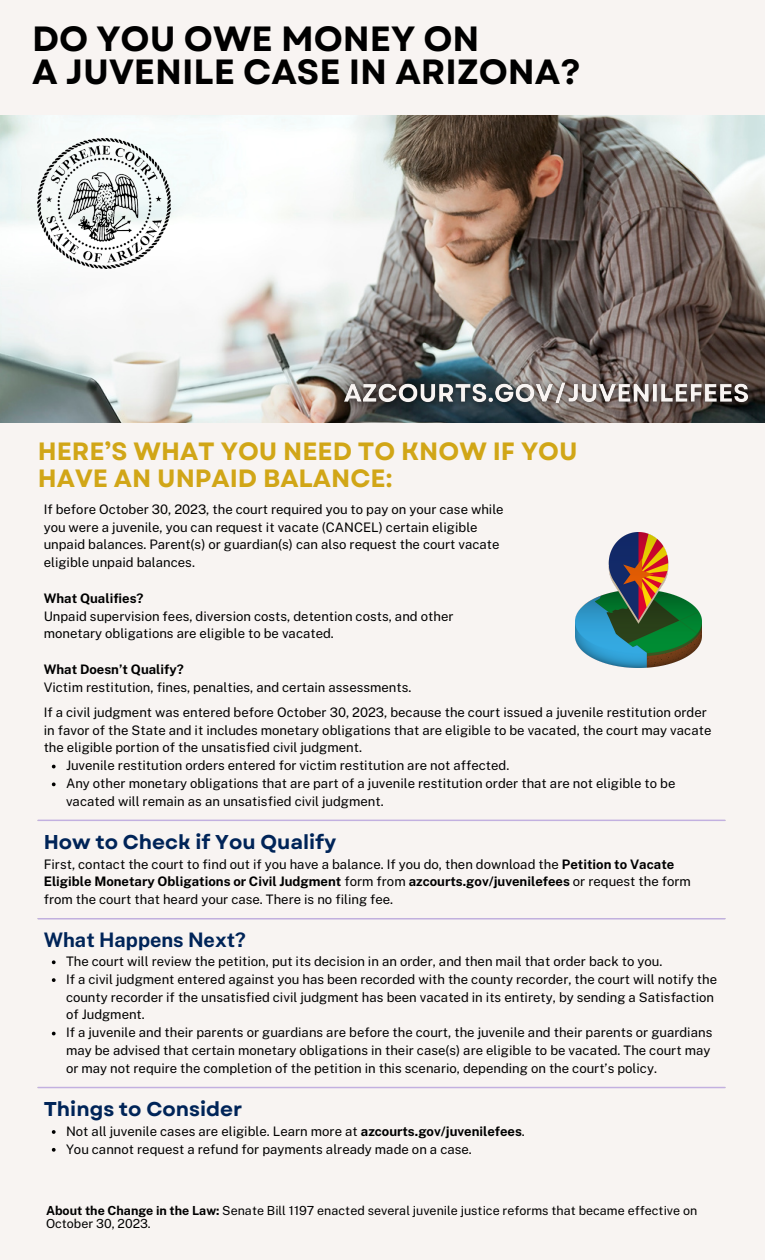
<style>
.page{position:relative;width:765px;height:1260px;background:#f8f4f2}
.page>*{position:absolute;margin:0;border:0;box-sizing:border-box;transform-origin:0 0}
.t1{font:700 35px "Garet";color:#000}
.t2{font:700 25px/26.2px "Garet";color:#d1a617}
.t3{font:700 20px "Garet";color:#002458}
.t4{font:700 20px "Public Sans";color:#002458}
.t5{font:13.12px/17.8px "Public Sans";color:#000}
.t6{font:700 13.12px "Public Sans";color:#000}
.t7{font:12.5px/13.1px "Public Sans";color:#000}
.s1{font-weight:700}
</style>
<div class="page">
<img style="left:0;top:116px;width:765px;height:306px">
<svg style="left:52px;top:765px;width:4px;height:3px"></svg>
<svg style="left:52px;top:782px;width:4px;height:4px"></svg>
<svg style="left:52px;top:960px;width:4px;height:4px"></svg>
<svg style="left:52px;top:978px;width:4px;height:4px"></svg>
<svg style="left:52px;top:1032px;width:4px;height:3px"></svg>
<svg style="left:52px;top:1130px;width:4px;height:4px"></svg>
<svg style="left:52px;top:1148px;width:4px;height:4px"></svg>
<hr style="left:38px;top:820px;width:687px;height:1px;background:#c2b0e0">
<hr style="left:38px;top:918px;width:687px;height:2px;background:#c2b0e0">
<hr style="left:38px;top:1087px;width:687px;height:1px;background:#c2b0e0">
<img style="left:38px;top:138px;width:133px;height:130px">
<img style="left:576px;top:532px;width:126px;height:135px">
<img style="left:332px;top:371px;width:428px;height:45px">
<p class="t1" style="left:32px;top:13px;width:449px">DO YOU OWE MONEY ON</p>
<p class="t1" style="left:32px;top:46px;width:550px">A JUVENILE CASE IN ARIZONA?</p>
<p class="t2" style="left:38px;top:439px;width:541px">HERE’S WHAT YOU NEED TO KNOW IF YOU<br>HAVE AN UNPAID BALANCE:</p>
<p class="t5" style="left:44px;top:500px;width:462px">If before October 30, 2023, the court required you to pay on your case while you were a juvenile, you can request it vacate (CANCEL) certain eligible unpaid balances. Parent(s) or guardian(s) can also request the court vacate eligible unpaid balances.</p>
<p class="t6" style="left:44px;top:590px;width:101px">What Qualifies?</p>
<p class="t5" style="left:44px;top:607px;width:411px">Unpaid supervision fees, diversion costs, detention costs, and other monetary obligations are eligible to be vacated.</p>
<p class="t6" style="left:44px;top:662px;width:142px">What Doesn’t Qualify?</p>
<p class="t5" style="left:44px;top:678px;width:369px">Victim restitution, fines, penalties, and certain assessments.</p>
<p class="t5" style="left:44px;top:703px;width:669px">If a civil judgment was entered before October 30, 2023, because the court issued a juvenile restitution order in favor of the State and it includes monetary obligations that are eligible to be vacated, the court may vacate the eligible portion of the unsatisfied civil judgment.</p>
<p class="t5" style="left:66px;top:757px;width:445px">Juvenile restitution orders entered for victim restitution are not affected.</p>
<p class="t5" style="left:66px;top:774px;width:611px">Any other monetary obligations that are part of a juvenile restitution order that are not eligible to be vacated will remain as an unsatisfied civil judgment.</p>
<p class="t3" style="left:44px;top:827px;width:294px">How to Check if You Qualify</p>
<p class="t5" style="left:44px;top:855px;width:649px">First, contact the court to find out if you have a balance. If you do, then download the <span class="s1">Petition to Vacate<br>Eligible Monetary Obligations or Civil Judgment</span> form from <span class="s1">azcourts.gov/juvenilefees</span> or request the form from the court that heard your case. There is no filing fee.</p>
<p class="t4" style="left:44px;top:928px;width:204px">What Happens Next?</p>
<p class="t5" style="left:66px;top:952px;width:598px">The court will review the petition, put its decision in an order, and then mail that order back to you.</p>
<p class="t5" style="left:66px;top:970px;width:653px">If a civil judgment entered against you has been recorded with the county recorder, the court will notify the county recorder if the unsatisfied civil judgment has been vacated in its entirety, by sending a Satisfaction of Judgment.</p>
<p class="t5" style="left:66px;top:1024px;width:648px">If a juvenile and their parents or guardians are before the court, the juvenile and their parents or guardians may be advised that certain monetary obligations in their case(s) are eligible to be vacated. The court may or may not require the completion of the petition in this scenario, depending on the court’s policy.</p>
<p class="t3" style="left:44px;top:1095px;width:200px">Things to Consider</p>
<p class="t5" style="left:66px;top:1122px;width:460px">Not all juvenile cases are eligible. Learn more at <span class="s1">azcourts.gov/juvenilefees</span>.</p>
<p class="t5" style="left:66px;top:1140px;width:407px">You cannot request a refund for payments already made on a case.</p>
<p class="t7" style="left:46px;top:1204px;width:653px"><span class="s1">About the Change in the Law:</span> Senate Bill 1197 enacted several juvenile justice reforms that became effective on<br>October 30, 2023.</p>
</div>
